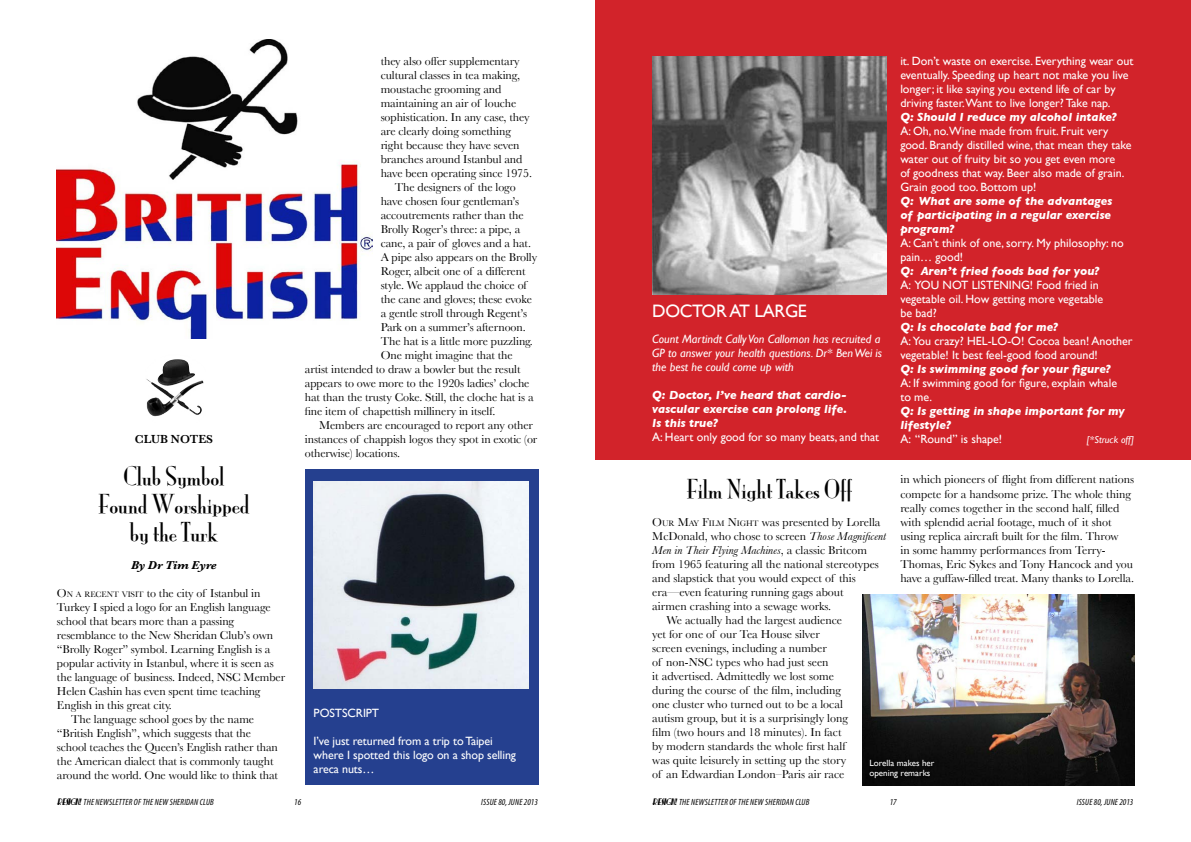
<style>
.page{position:relative;width:1191px;height:842px;background:#fff}
.page>*{position:absolute;margin:0;border:0;box-sizing:border-box;transform-origin:0 0}
.t1{font:24px/28px "Mona Lisa Solid ITCTT";color:#000;text-align:center}
.t2{font:18px "Gill Sans";color:#fff}
.t3{font:12px/14px "Baskerville";letter-spacing:-.005em;color:#000}
.t4{font:12px/14px "Gill Sans";color:#fff}
.t5{font:italic 700 12px/14px "Gill Sans";color:#fff;text-align:justify}
.t6{font:italic 12px/14px "Gill Sans";color:#fff}
.t7{font:italic 12px "Baskerville";color:#000}
.t8{font:italic 700 12px "Baskerville";letter-spacing:-.005em;color:#000}
.t9{font:600 12px "Baskerville";color:#000}
.t10{font:italic 10px "Gill Sans";color:#fff}
.t11{font:italic condensed 9px "Myriad Pro";letter-spacing:.02em;color:#000}
.t12{font:9px/10.8px "Gill Sans";color:#fff}
.s1{font-style:inherit}
.s2{font-size:8.4px}
.s3{font-style:italic}
.s4{font-style:normal}
.s5{font-family:"Nickerbocker";font-stretch:normal}
</style>
<div class="page">
<img style="left:56px;top:40px;width:316px;height:298px">
<img style="left:146px;top:359px;width:58px;height:58px">
<div style="left:305px;top:469px;width:234px;height:316px;background:#25408f"></div>
<img style="left:314px;top:482px;width:214px;height:206px">
<div style="left:595px;top:0;width:596px;height:460px;background:#d2232a"></div>
<img style="left:652px;top:57px;width:234px;height:238px">
<img style="left:862px;top:594px;width:272px;height:191px">
<div style="left:865px;top:755px;width:74px;height:28px;background:#080808"></div>
<p class="t9" style="left:135px;top:432px;width:80px">CLUB NOTES</p>
<h1 class="t1" style="left:98px;top:462px;width:153px">Club Symbol<br>Found Worshipped by the Turk</h1>
<p class="t8" style="left:131px;top:558px;width:87px">By Dr Tim Eyre</p>
<p class="t3" style="left:57px;top:586px;width:205px"><span class="s1">O</span><span class="s2">N A RECENT VISIT</span> to the city of Istanbul in</p>
<p class="t3" style="left:57px;top:600px;width:215px">Turkey I spied a logo for an English language</p>
<p class="t3" style="left:57px;top:614px;width:179px">school that bears more than a passing</p>
<p class="t3" style="left:57px;top:628px;width:218px">resemblance to the New Sheridan Club’s own</p>
<p class="t3" style="left:57px;top:642px;width:215px">“Brolly Roger” symbol. Learning English is a</p>
<p class="t3" style="left:57px;top:656px;width:218px">popular activity in Istanbul, where it is seen as</p>
<p class="t3" style="left:57px;top:670px;width:230px">the language of business. Indeed, NSC Member</p>
<p class="t3" style="left:57px;top:684px;width:205px">Helen Cashin has even spent time teaching</p>
<p class="t3" style="left:57px;top:698px;width:116px">English in this great city.</p>
<p class="t3" style="left:71px;top:712px;width:184px">The language school goes by the name</p>
<p class="t3" style="left:57px;top:726px;width:196px">“British English”, which suggests that the</p>
<p class="t3" style="left:57px;top:740px;width:222px">school teaches the Queen’s English rather than</p>
<p class="t3" style="left:57px;top:754px;width:218px">the American dialect that is commonly taught</p>
<p class="t3" style="left:57px;top:768px;width:222px">around the world. One would like to think that</p>
<p class="t3" style="left:381px;top:54px;width:141px">they also offer supplementary</p>
<p class="t3" style="left:381px;top:68px;width:141px">cultural classes in tea making,</p>
<p class="t3" style="left:381px;top:82px;width:122px">moustache grooming and</p>
<p class="t3" style="left:381px;top:96px;width:137px">maintaining an air of louche</p>
<p class="t3" style="left:381px;top:110px;width:150px">sophistication. In any case, they</p>
<p class="t3" style="left:381px;top:124px;width:132px">are clearly doing something</p>
<p class="t3" style="left:381px;top:138px;width:140px">right because they have seven</p>
<p class="t3" style="left:381px;top:152px;width:143px">branches around Istanbul and</p>
<p class="t3" style="left:381px;top:166px;width:153px">have been operating since 1975.</p>
<p class="t3" style="left:395px;top:180px;width:122px">The designers of the logo</p>
<p class="t3" style="left:381px;top:194px;width:140px">have chosen four gentleman’s</p>
<p class="t3" style="left:381px;top:208px;width:144px">accoutrements rather than the</p>
<p class="t3" style="left:381px;top:222px;width:141px">Brolly Roger’s three: a pipe, a</p>
<p class="t3" style="left:381px;top:236px;width:152px">cane, a pair of gloves and a hat.</p>
<p class="t3" style="left:381px;top:250px;width:158px">A pipe also appears on the Brolly</p>
<p class="t3" style="left:381px;top:264px;width:146px">Roger, albeit one of a different</p>
<p class="t3" style="left:381px;top:278px;width:148px">style. We applaud the choice of</p>
<p class="t3" style="left:381px;top:292px;width:153px">the cane and gloves; these evoke</p>
<p class="t3" style="left:381px;top:306px;width:148px">a gentle stroll through Regent’s</p>
<p class="t3" style="left:381px;top:320px;width:147px">Park on a summer’s afternoon.</p>
<p class="t3" style="left:381px;top:334px;width:154px">The hat is a little more puzzling.</p>
<p class="t3" style="left:381px;top:348px;width:134px">One might imagine that the</p>
<p class="t3" style="left:305px;top:362px;width:217px">artist intended to draw a bowler but the result</p>
<p class="t3" style="left:305px;top:376px;width:226px">appears to owe more to the 1920s ladies’ cloche</p>
<p class="t3" style="left:305px;top:390px;width:230px">hat than the trusty Coke. Still, the cloche hat is a</p>
<p class="t3" style="left:305px;top:404px;width:192px">fine item of chapettish millinery in itself.</p>
<p class="t3" style="left:319px;top:418px;width:215px">Members are encouraged to report any other</p>
<p class="t3" style="left:305px;top:432px;width:234px">instances of chappish logos they spot in exotic (or</p>
<p class="t3" style="left:305px;top:446px;width:97px">otherwise) locations.</p>
<p class="t4" style="left:314px;top:706px;width:67px">POSTSCRIPT</p>
<p class="t4" style="left:314px;top:734px;width:204px">I’ve just returned from a trip to Taipei where I spotted this logo on a shop selling areca nuts…</p>
<p class="t4" style="left:900px;top:54px;width:234px">it. Don’t waste on exercise. Everything wear out eventually. Speeding up heart not make you live longer; it like saying you extend life of car by driving faster.Want to live longer? Take nap.</p>
<p class="t5" style="left:900px;top:110px;width:218px">Q: Should I reduce my alcohol intake?</p>
<p class="t4" style="left:900px;top:124px;width:233px">A: Oh, no.Wine made from fruit. Fruit very good. Brandy distilled wine, that mean they take water out of fruity bit so you get even more<br>of goodness that way. Beer also made of grain.<br>Grain good too. Bottom up!</p>
<p class="t5" style="left:900px;top:194px;width:214px">Q: What are some of the advantages of participating in a regular exercise program?</p>
<p class="t4" style="left:900px;top:236px;width:225px">A: Can’t think of one, sorry. My philosophy: no pain… good!</p>
<p class="t5" style="left:900px;top:264px;width:201px">Q: Aren’t fried foods bad for you?</p>
<p class="t4" style="left:900px;top:278px;width:204px">A: YOU NOT LISTENING! Food fried in vegetable oil. How getting more vegetable be bad?</p>
<p class="t5" style="left:900px;top:320px;width:159px">Q: Is chocolate bad for me?</p>
<p class="t4" style="left:900px;top:334px;width:234px">A: You crazy? HEL-LO-O! Cocoa bean! Another vegetable! It best feel-good food around!</p>
<p class="t5" style="left:900px;top:362px;width:212px">Q: Is swimming good for your figure?</p>
<p class="t4" style="left:900px;top:376px;width:218px">A: If swimming good for figure, explain whale to me.</p>
<p class="t5" style="left:900px;top:404px;width:226px">Q: Is getting in shape important for my lifestyle?</p>
<p class="t4" style="left:900px;top:432px;width:103px">A: “Round” is shape!</p>
<p class="t10" style="left:1086px;top:434px;width:49px">[*Struck off]</p>
<p class="t3" style="left:900px;top:472px;width:235px">in which pioneers of flight from different nations compete for a handsome prize. The whole thing really comes together in the second half, filled with splendid aerial footage, much of it shot using replica aircraft built for the film. Throw<br>in some hammy performances from Terry-Thomas, Eric Sykes and Tony Hancock and you have a guffaw-filled treat. Many thanks to Lorella.</p>
<h2 class="t2" style="left:652px;top:301px;width:27px">Doctor</h2>
<h2 class="t2" style="left:729px;top:301px;width:37px">at large</h2>
<p class="t6" style="left:652px;top:332px;width:231px">Count Martindt Cally Von Callomon has recruited a<br>GP to answer your health questions. Dr* Ben Wei is the best he could come up with</p>
<p class="t5" style="left:652px;top:388px;width:196px">Q: Doctor, I’ve heard that cardio&shy;vascular exercise can prolong life.<br>Is this true?</p>
<p class="t4" style="left:652px;top:430px;width:228px">A: Heart only good for so many beats, and that</p>
<h1 class="t1" style="left:686px;top:475px;width:167px">Film Night Takes Off</h1>
<p class="t3" style="left:652px;top:515px;width:230px"><span class="s1">O</span><span class="s2">UR</span> <span class="s1">M</span><span class="s2">AY</span> <span class="s1">F</span><span class="s2">ILM</span> <span class="s1">N</span><span class="s2">IGHT</span> was presented by Lorella</p>
<p class="t3" style="left:652px;top:529px;width:235px">McDonald, who chose to screen <span class="s3">Those Magnificent</span></p>
<p class="t7" style="left:652px;top:543px;width:216px">Men in Their Flying Machines<span class="s4">, a classic Britcom</span></p>
<p class="t3" style="left:652px;top:557px;width:228px">from 1965 featuring all the national stereotypes</p>
<p class="t3" style="left:652px;top:571px;width:205px">and slapstick that you would expect of this</p>
<p class="t3" style="left:652px;top:585px;width:193px">era—even featuring running gags about</p>
<p class="t3" style="left:652px;top:599px;width:181px">airmen crashing into a sewage works.</p>
<p class="t3" style="left:666px;top:613px;width:177px">We actually had the largest audience</p>
<p class="t3" style="left:652px;top:627px;width:169px">yet for one of our Tea House silver</p>
<p class="t3" style="left:652px;top:641px;width:176px">screen evenings, including a number</p>
<p class="t3" style="left:652px;top:655px;width:178px">of non-NSC types who had just seen</p>
<p class="t3" style="left:652px;top:669px;width:183px">it advertised. Admittedly we lost some</p>
<p class="t3" style="left:652px;top:683px;width:190px">during the course of the film, including</p>
<p class="t3" style="left:652px;top:697px;width:192px">one cluster who turned out to be a local</p>
<p class="t3" style="left:652px;top:711px;width:197px">autism group, but it is a surprisingly long</p>
<p class="t3" style="left:652px;top:725px;width:191px">film (two hours and 18 minutes). In fact</p>
<p class="t3" style="left:652px;top:739px;width:195px">by modern standards the whole first half</p>
<p class="t3" style="left:652px;top:753px;width:196px">was quite leisurely in setting up the story</p>
<p class="t3" style="left:652px;top:767px;width:194px">of an Edwardian London–Paris air race</p>
<p class="t12" style="left:869px;top:757px;width:66px">Lorella makes her opening remarks</p>
<p class="t11" style="left:57px;top:796px;width:159px"><span class="s5">RESIGN!</span>THE NEWSLETTER OF THE NEW SHERIDAN CLUB</p>
<p class="t11" style="left:294px;top:796px;width:8px">16</p>
<p class="t11" style="left:481px;top:796px;width:58px">ISSUE 80, JUNE 2013</p>
<p class="t11" style="left:652px;top:796px;width:159px"><span class="s5">RESIGN!</span>THE NEWSLETTER OF THE NEW SHERIDAN CLUB</p>
<p class="t11" style="left:889px;top:796px;width:8px">17</p>
<p class="t11" style="left:1076px;top:796px;width:58px">ISSUE 80, JUNE 2013</p>
</div>
